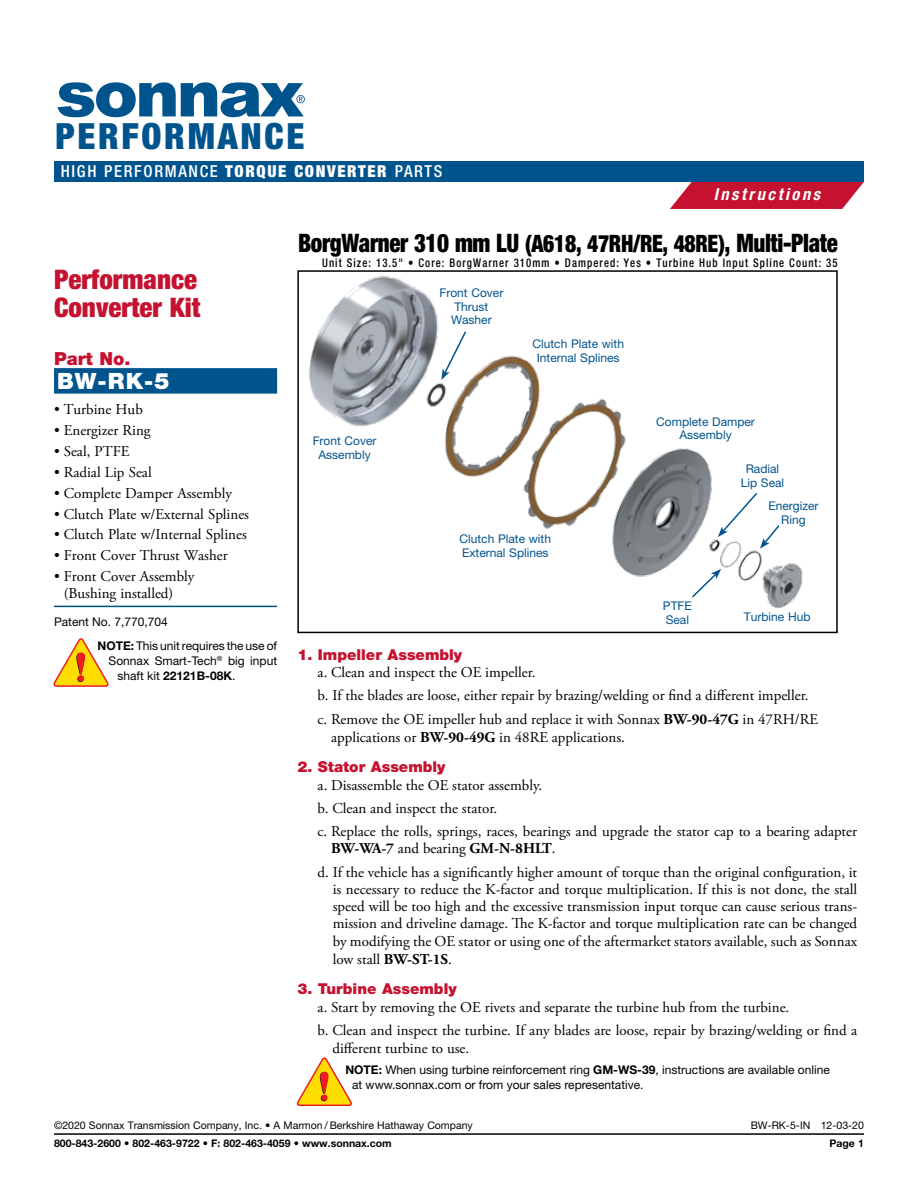
<style>
.page{position:relative;width:918px;height:1188px;background:#fff}
.page>*{position:absolute;margin:0;border:0;box-sizing:border-box;transform-origin:0 0}
.t1{font:900 condensed 36.15px "Helvetica Neue LT Std";letter-spacing:.075em;color:#00548e}
.t2{font:900 condensed 27px/27.8px "Helvetica Neue LT Std";color:#c41230}
.t3{font:900 condensed 25.5px "Helvetica Neue LT Std";letter-spacing:-.015em;color:#000;scale:.9 1}
.t4{font:900 22.5px "Helvetica Neue LT Std";color:#fff}
.t5{font:900 18px "Helvetica Neue LT Std";color:#c41230}
.t6{font:500 condensed 16.5px "Helvetica Neue LT Std";letter-spacing:.1em;color:#fff}
.t7{font:italic 700 condensed 16.5px "Helvetica Neue LT Std";letter-spacing:.155em;color:#fff}
.t8{font:15px/23.2px "Adobe Garamond Pro";color:#000}
.t9{font:900 15px "Helvetica Neue LT Std";color:#c41230}
.t10{font:12px/15px "Helvetica Neue LT Std";color:#000}
.t11{font:12px/13.5px "Helvetica Neue LT Std";color:#00548e;text-align:center}
.t12{font:500 condensed 12px "Helvetica Neue LT Std";letter-spacing:.1em;color:#000;scale:.9 1}
.t13{font:10.5px "Helvetica Neue LT Std";color:#000}
.t14{font:700 10.5px "Helvetica Neue LT Std";color:#000}
.s1{font-weight:900}
.s2{font-weight:700}
.s3{font-size:24px}
</style>
<div class="page">
<svg style="left:297px;top:1057px;width:55px;height:49px"></svg>
<div style="left:54px;top:368px;width:223px;height:26px;background:#00548e"></div>
<hr style="left:54px;top:606px;width:223px;height:1px;background:#00548e">
<svg style="left:54px;top:638px;width:55px;height:49px"></svg>
<img style="left:308px;top:276px;width:495px;height:333px">
<div style="left:297px;top:270px;width:541px;height:363px;border:2px solid #000"></div>
<svg style="left:690px;top:569px;width:31px;height:30px"></svg>
<svg style="left:718px;top:491px;width:63px;height:58px"></svg>
<svg style="left:441px;top:330px;width:26px;height:50px"></svg>
<hr style="left:54px;top:1133px;width:810px;height:2px;background:#000">
<svg style="left:670px;top:182px;width:194px;height:27px;background:#ca2c47"></svg>
<div style="left:54px;top:161px;width:810px;height:21px;background:#00548e"></div>
<svg style="left:58px;top:82px;width:247px;height:35px"></svg>
<h1 class="t1" style="left:56px;top:114px;width:250px">PERFORMANCE</h1>
<p class="t6" style="left:61px;top:162px;width:383px">HIGH PERFORMANCE <span class="s1">TORQUE CONVERTER</span> PARTS</p>
<p class="t7" style="left:714px;top:185px;width:108px">Instructions</p>
<h2 class="t2" style="left:54px;top:265px;width:148px">Performance<br>Converter Kit</h2>
<p class="t5" style="left:54px;top:348px;width:78px">Part No.</p>
<h3 class="t4" style="left:57px;top:368px;width:114px">BW-RK-5</h3>
<p class="t8" style="left:54px;top:399px;width:90px">• Turbine Hub</p>
<p class="t8" style="left:54px;top:419px;width:98px">• Energizer Ring</p>
<p class="t8" style="left:54px;top:440px;width:77px">• Seal, PTFE</p>
<p class="t8" style="left:54px;top:461px;width:99px">• Radial Lip Seal</p>
<p class="t8" style="left:54px;top:482px;width:179px">• Complete Damper Assembly</p>
<p class="t8" style="left:54px;top:503px;width:197px">• Clutch Plate w/External Splines</p>
<p class="t8" style="left:54px;top:524px;width:194px">• Clutch Plate w/Internal Splines</p>
<p class="t8" style="left:54px;top:544px;width:175px">• Front Cover Thrust Washer</p>
<p class="t8" style="left:64px;top:569px;width:132px;line-height:16.5px;text-indent:-10px">• Front Cover Assembly (Bushing installed)</p>
<p class="t10" style="left:98px;top:610px;width:181px;line-height:24px;text-indent:-44px">Patent No. 7,770,704<br><span class="s2">NOTE:</span> This unit requires the use of</p>
<p class="t10" style="left:118px;top:653px;width:161px;text-indent:-9px">Sonnax Smart-Tech<sup>®</sup> big input shaft kit <span class="s2">22121B-08K</span>.</p>
<h3 class="t3" style="left:298px;top:228px;width:601px">BorgWarner 310 mm LU <span class="s3">(A618, 47RH/RE, 48RE)</span>, Multi-Plate</h3>
<p class="t12" style="left:322px;top:255px;width:574px">Unit Size: 13.5" • Core: BorgWarner 310mm • Dampered: Yes • Turbine Hub Input Spline Count: 35</p>
<p class="t11" style="left:313px;top:434px;width:65px">Front Cover<br>Assembly</p>
<p class="t11" style="left:439px;top:286px;width:65px">Front Cover<br>Thrust<br>Washer</p>
<p class="t11" style="left:532px;top:337px;width:93px">Clutch Plate with<br>Internal Splines</p>
<p class="t11" style="left:460px;top:532px;width:93px;text-align:left">Clutch Plate with<br>External Splines</p>
<p class="t11" style="left:656px;top:415px;width:100px">Complete Damper<br>Assembly</p>
<p class="t11" style="left:741px;top:462px;width:45px">Radial<br>Lip Seal</p>
<p class="t11" style="left:663px;top:599px;width:30px;text-align:left">PTFE<br>Seal</p>
<p class="t11" style="left:768px;top:499px;width:52px">Energizer<br>Ring</p>
<p class="t11" style="left:744px;top:610px;width:68px">Turbine Hub</p>
<p class="t9" style="left:297px;top:645px;width:166px">1. Impeller Assembly</p>
<p class="t8" style="left:318px;top:661px;width:502px">a. Clean and inspect the OE impeller.<br>b. If the blades are loose, either repair by brazing/welding or find a different impeller. c. Remove the OE impeller hub and replace it with Sonnax <span class="s2">BW-90-47G</span> in 47RH/RE</p>
<p class="t8" style="left:331px;top:726px;width:295px">applications or <span class="s2">BW-90-49G</span> in 48RE applications.</p>
<p class="t9" style="left:297px;top:758px;width:150px">2. Stator Assembly</p>
<p class="t8" style="left:318px;top:774px;width:541px">a. Disassemble the OE stator assembly.<br>b. Clean and inspect the stator.<br>c. Replace the rolls, springs, races, bearings and upgrade the stator cap to a bearing adapter</p>
<p class="t8" style="left:318px;top:837px;width:541px;text-indent:14px"><span class="s2">BW-WA-7</span> and bearing <span class="s2">GM-N-8HLT</span>.<br>d. If the vehicle has a significantly higher amount of torque than the original configuration, it</p>
<p class="t8" style="left:333px;top:881px;width:526px;line-height:17.4px;text-align:justify">is necessary to reduce the K-factor and torque multiplication. If this is not done, the stall speed will be too high and the excessive transmission input torque can cause serious trans&shy;mission and driveline damage. The K-factor and torque multiplication rate can be changed by modifying the OE stator or using one of the aftermarket stators available, such as Sonnax low stall <span class="s2">BW-ST-1S</span>.</p>
<p class="t9" style="left:297px;top:980px;width:161px">3. Turbine Assembly</p>
<p class="t8" style="left:318px;top:996px;width:541px">a. Start by removing the OE rivets and separate the turbine hub from the turbine.<br>b. Clean and inspect the turbine. If any blades are loose, repair by brazing/welding or find a</p>
<p class="t8" style="left:332px;top:1037px;width:138px">different turbine to use.</p>
<p class="t10" style="left:352px;top:1062px;width:479px;text-indent:-7px"><span class="s2">NOTE:</span> When using turbine reinforcement ring <span class="s2">GM-WS-39</span>, instructions are available online at www.sonnax.com or from your sales representative.</p>
<p class="t13" style="left:54px;top:1119px;width:420px">©2020 Sonnax Transmission Company, Inc. • A Marmon / Berkshire Hathaway Company</p>
<p class="t13" style="left:751px;top:1119px;width:115px">BW-RK-5-IN 12-03-20</p>
<p class="t14" style="left:54px;top:1137px;width:339px">800-843-2600 • 802-463-9722 • F: 802-463-4059 • www.sonnax.com</p>
<p class="t14" style="left:829px;top:1137px;width:36px">Page 1</p>
</div>
